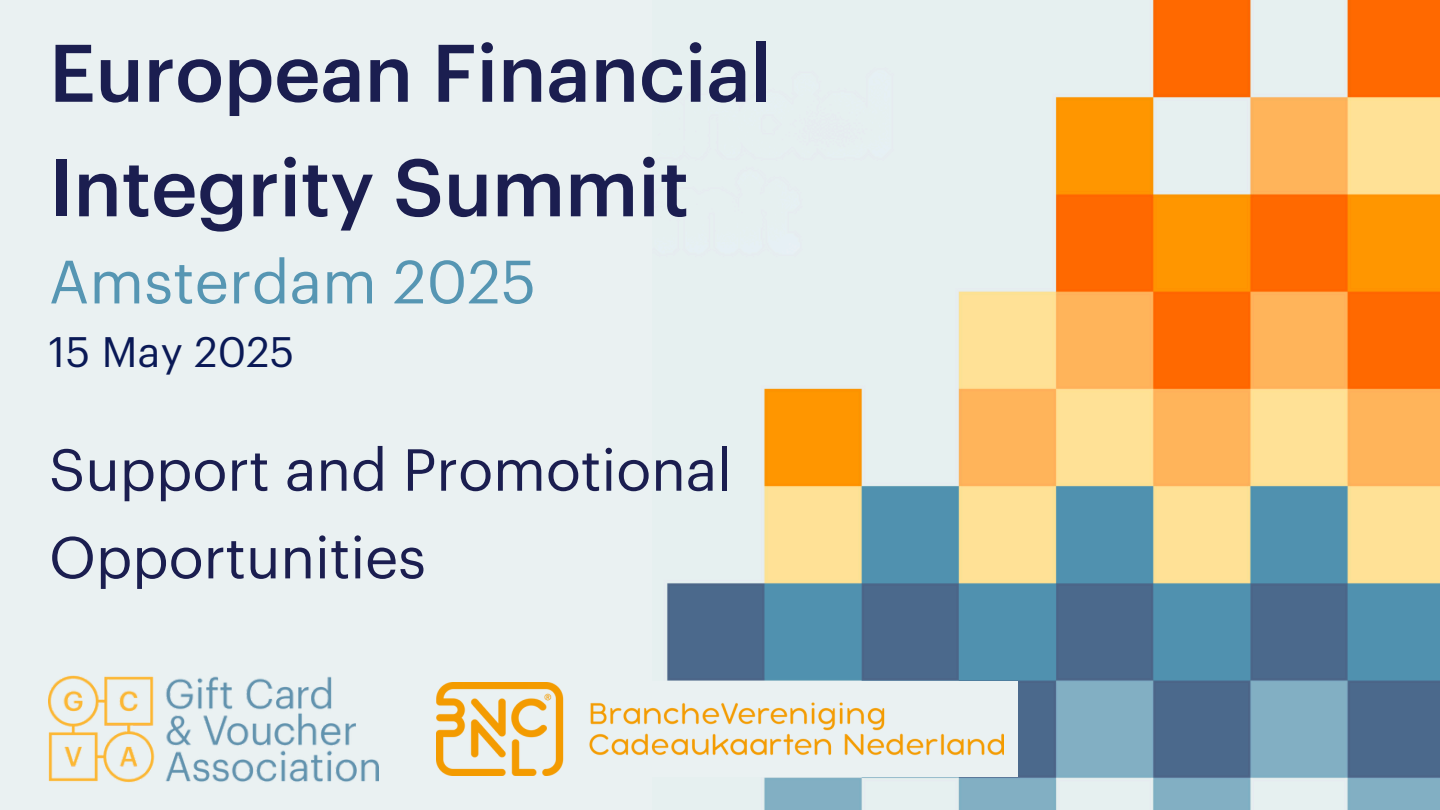
<style>
.page{position:relative;width:1440px;height:810px;background:#eaf1f2}
.page>*{position:absolute;margin:0;border:0;box-sizing:border-box;transform-origin:0 0}
.t1{font:500 79.6px/114.6px "Graphik";color:#1b1e50}
.t2{font:59.8px "Graphik";letter-spacing:.005em;color:#5696b3}
.t3{font:58px/87.6px "Graphik";color:#1b1e50}
.t4{font:41.8px "Graphik";letter-spacing:.005em;color:#0a1956}
</style>
<div class="page">
<img style="left:667px;top:0;width:773px;height:810px">
<div style="left:430px;top:681px;width:588px;height:96px;background:#eaf1f2"></div>
<img style="left:49px;top:675px;width:330px;height:108px">
<img style="left:437px;top:682px;width:567px;height:93px">
<p class="t1" style="left:49px;top:19px;width:725px">European Financial<br>Integrity Summit</p>
<p class="t2" style="left:49px;top:255px;width:489px">Amsterdam 2025</p>
<p class="t4" style="left:49px;top:333px;width:247px">15 May 2025</p>
<h1 class="t3" style="left:49px;top:428px;width:685px">Support and Promotional<br>Opportunities</h1>
</div>
